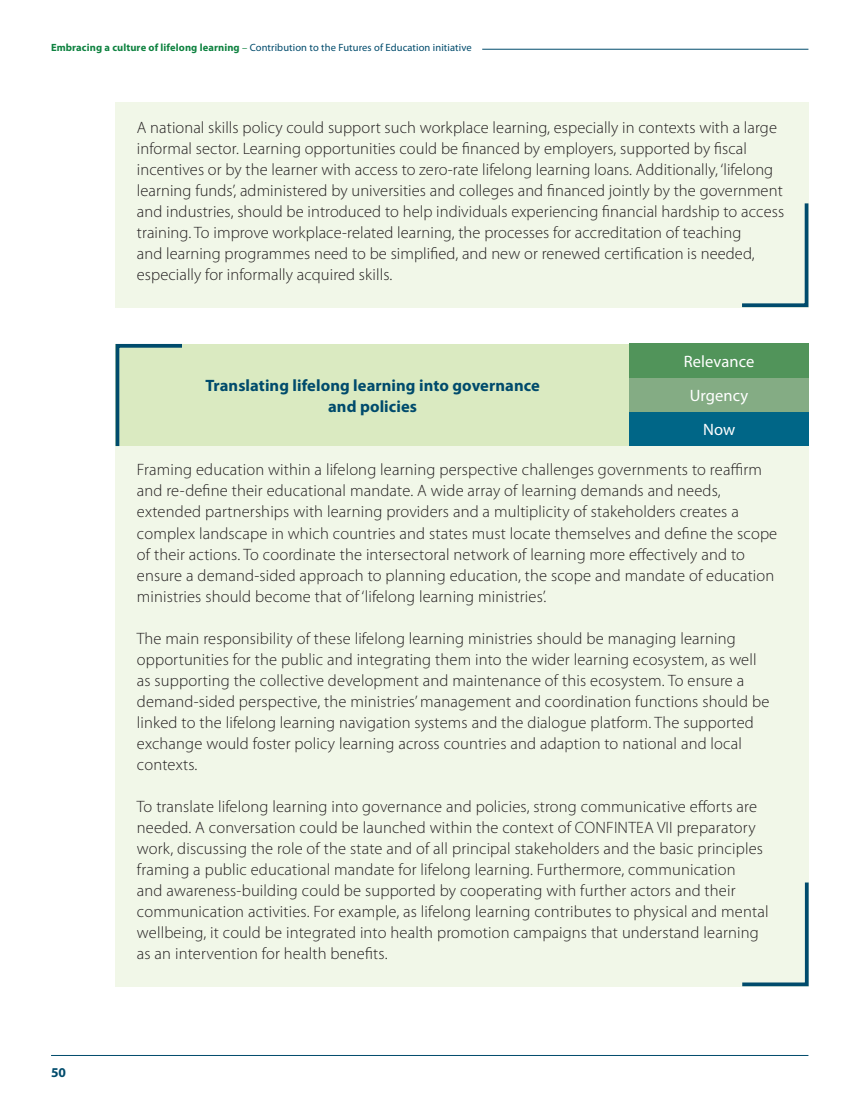
<style>
.page{position:relative;width:851px;height:1106px;background:#fff}
.page>*{position:absolute;margin:0;border:0;box-sizing:border-box;transform-origin:0 0}
.t1{font:300 16.5px/21px "Myriad Pro";letter-spacing:.01em;color:#231f20}
.t2{font:700 16.5px/21px "Myriad Pro";letter-spacing:.005em;color:#004b6c;text-align:center}
.t3{font:16.5px/34px "Myriad Pro";letter-spacing:.005em;color:#fff;text-align:center}
.t4{font:700 13.5px "Myriad Pro";color:#004b6c}
.t5{font:10.5px "Myriad Pro";letter-spacing:.01em;color:#004b6c}
.s1{font-weight:700;color:#0e8240}
.s2{color:#0e8240}
</style>
<div class="page">
<hr style="left:482px;top:49px;width:326px;height:1px;background:#004b6c">
<hr style="left:51px;top:1055px;width:757px;height:1px;background:#004b6c">
<div style="left:116px;top:102px;width:692px;height:205px;background:#f1f7e8"></div>
<div style="left:116px;top:344px;width:513px;height:102px;background:#daeac1"></div>
<div style="left:629px;top:344px;width:179px;height:34px;background:#51945a"></div>
<div style="left:629px;top:378px;width:179px;height:34px;background:#84ac84"></div>
<div style="left:629px;top:412px;width:179px;height:34px;background:#006687"></div>
<div style="left:116px;top:446px;width:692px;height:540px;background:#f1f7e8"></div>
<svg style="left:115px;top:343px;width:67px;height:107px"></svg>
<svg style="left:738px;top:878px;width:71px;height:109px"></svg>
<svg style="left:738px;top:200px;width:71px;height:108px"></svg>
<p class="t5" style="left:51px;top:41px;width:422px"><span class="s1">Embracing a culture of lifelong learning</span> <span class="s2">–</span> Contribution to the Futures of Education initiative</p>
<p class="t1" style="left:137px;top:117px;width:648px">A national skills policy could support such workplace learning, especially in contexts with a large informal sector. Learning opportunities could be financed by employers, supported by fiscal incentives or by the learner with access to zero-rate lifelong learning loans. Additionally, ‘lifelong learning funds’, administered by universities and colleges and financed jointly by the government and industries, should be introduced to help individuals experiencing financial hardship to access training. To improve workplace-related learning, the processes for accreditation of teaching<br>and learning programmes need to be simplified, and new or renewed certification is needed, especially for informally acquired skills.</p>
<p class="t4" style="left:51px;top:1063px;width:17px">50</p>
<p class="t3" style="left:683px;top:344px;width:72px">Relevance<br>Urgency<br>Now</p>
<p class="t1" style="left:137px;top:460px;width:642px">Framing education within a lifelong learning perspective challenges governments to reaffirm and re-define their educational mandate. A wide array of learning demands and needs, extended partnerships with learning providers and a multiplicity of stakeholders creates a complex landscape in which countries and states must locate themselves and define the scope of their actions. To coordinate the intersectoral network of learning more effectively and to ensure a demand-sided approach to planning education, the scope and mandate of education ministries should become that of ‘lifelong learning ministries’.</p>
<p class="t1" style="left:137px;top:628px;width:634px">The main responsibility of these lifelong learning ministries should be managing learning opportunities for the public and integrating them into the wider learning ecosystem, as well as supporting the collective development and maintenance of this ecosystem. To ensure a demand-sided perspective, the ministries’ management and coordination functions should be linked to the lifelong learning navigation systems and the dialogue platform. The supported exchange would foster policy learning across countries and adaption to national and local contexts.</p>
<p class="t1" style="left:137px;top:796px;width:633px">To translate lifelong learning into governance and policies, strong communicative efforts are needed. A conversation could be launched within the context of CONFINTEA VII preparatory work, discussing the role of the state and of all principal stakeholders and the basic principles framing a public educational mandate for lifelong learning. Furthermore, communication<br>and awareness-building could be supported by cooperating with further actors and their communication activities. For example, as lifelong learning contributes to physical and mental wellbeing, it could be integrated into health promotion campaigns that understand learning as an intervention for health benefits.</p>
<p class="t2" style="left:205px;top:374px;width:336px">Translating lifelong learning into governance and policies</p>
</div>
